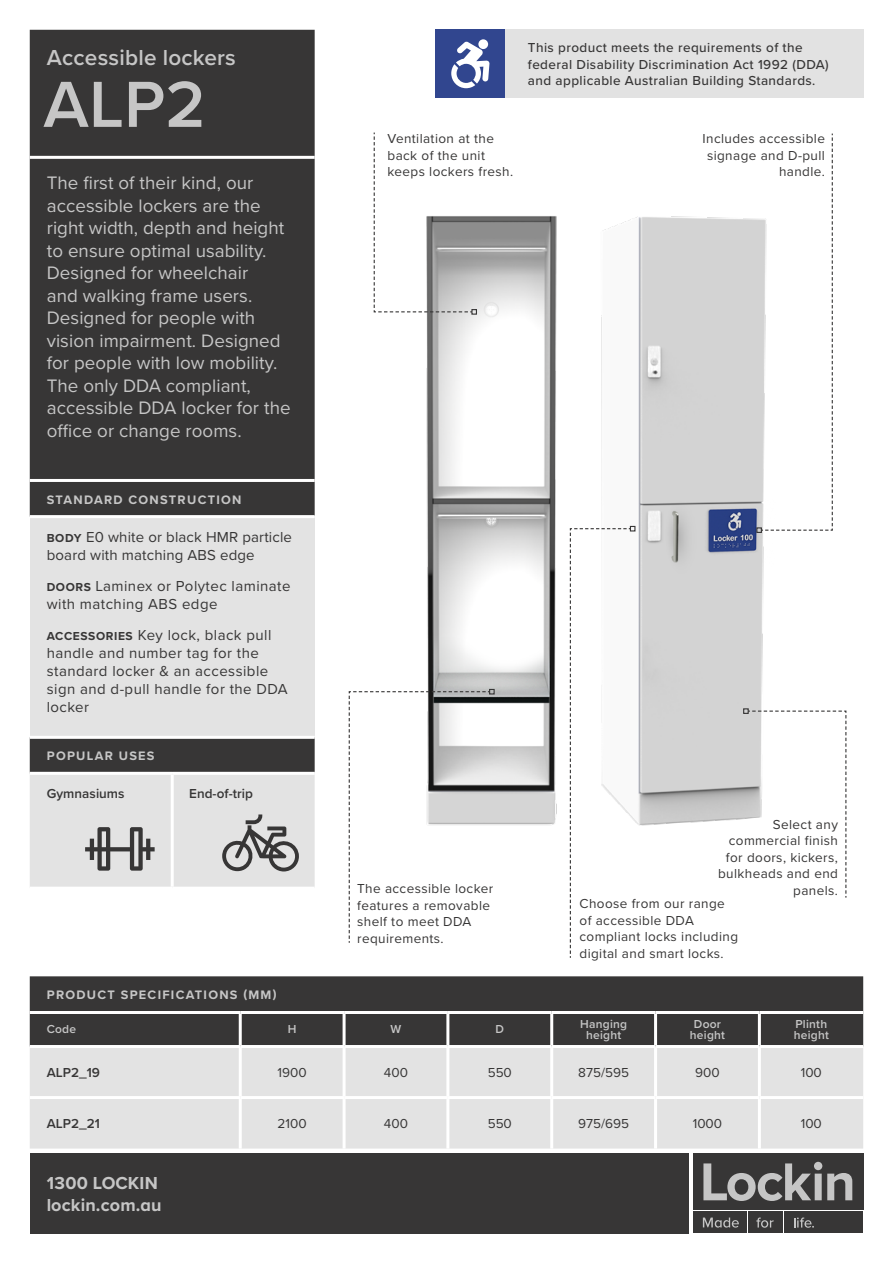
<style>
.page{position:relative;width:893px;height:1263px;background:#fff}
.page>*{position:absolute;margin:0;border:0;box-sizing:border-box;transform-origin:0 0}
.Header_01_5{font:600 67.5px "Proxima Nova";color:#c6c6c6}
.t1{font:600 22.5px "Proxima Nova";letter-spacing:.01em;color:#c6c6c6}
.t2{font:18.75px/22.5px "Proxima Nova";letter-spacing:.005em;color:#c6c6c6}
.t3{font:700 18px/22.5px "Proxima Nova";letter-spacing:.01em;color:#c6c6c6}
.t4{font:15px/18px "Proxima Nova";letter-spacing:.03em;color:#373636}
.t5{font:15px/18px "Proxima Nova";letter-spacing:.01em;color:#373636}
.Designer_notes{font:13.5px/16.5px "Proxima Nova";letter-spacing:.03em;color:#373636}
.t6{font:500 13.5px/16.5px "Proxima Nova";letter-spacing:.03em;color:#373636}
.Body_Text_01{font:600 13.5px "Proxima Nova";letter-spacing:.005em;color:#373636}
.Feature_Header_01{font:700 12.75px "Proxima Nova";letter-spacing:.1em;color:#c6c6c6}
.t7{font:600 12px/11.7px "Proxima Nova";letter-spacing:.02em;color:#c6c6c6;text-align:center}
.s1{font-weight:700;font-size:12px}
</style>
<div class="page">
<img style="left:426px;top:216px;width:338px;height:610px">
<div style="left:30px;top:30px;width:285px;height:742px;background:#373636"></div>
<div style="left:30px;top:517px;width:285px;height:220px;background:#e3e3e3"></div>
<hr style="left:30px;top:156px;width:285px;height:3px;background:#fff">
<hr style="left:30px;top:479px;width:285px;height:3px;background:#fff">
<hr style="left:30px;top:515px;width:285px;height:3px;background:#fff">
<hr style="left:30px;top:736px;width:285px;height:3px;background:#fff">
<div style="left:30px;top:1153px;width:658px;height:80px;background:#373636"></div>
<div style="left:693px;top:1153px;width:170px;height:56px;background:#373636"></div>
<div style="left:693px;top:1212px;width:53px;height:21px;background:#373636"></div>
<div style="left:748px;top:1212px;width:35px;height:21px;background:#373636"></div>
<div style="left:785px;top:1212px;width:78px;height:21px;background:#373636"></div>
<svg style="left:703px;top:1162px;width:149px;height:39px"></svg>
<svg style="left:794px;top:1217px;width:20px;height:11px"></svg>
<svg style="left:756px;top:1217px;width:17px;height:11px"></svg>
<svg style="left:703px;top:1217px;width:36px;height:10px"></svg>
<div style="left:477px;top:30px;width:386px;height:68px;background:#e2e2e2"></div>
<div style="left:435px;top:30px;width:70px;height:68px;background:#31468f"></div>
<svg style="left:478px;top:39px;width:10px;height:10px"></svg>
<svg style="left:451px;top:41px;width:38px;height:47px"></svg>
<div style="left:30px;top:976px;width:833px;height:69px;background:#373636"></div>
<div style="left:242px;top:1014px;width:621px;height:31px;background:#373636"></div>
<div style="left:30px;top:1048px;width:833px;height:100px;background:#e3e3e3"></div>
<hr style="left:30px;top:1011px;width:210px;height:3px;background:#fff">
<hr style="left:240px;top:1011px;width:104px;height:3px;background:#fff">
<hr style="left:239px;top:1014px;width:3px;height:31px;background:#fff">
<hr style="left:344px;top:1011px;width:104px;height:3px;background:#fff">
<hr style="left:343px;top:1014px;width:3px;height:31px;background:#fff">
<hr style="left:448px;top:1011px;width:104px;height:3px;background:#fff">
<hr style="left:446px;top:1014px;width:3px;height:31px;background:#fff">
<hr style="left:552px;top:1011px;width:104px;height:3px;background:#fff">
<hr style="left:550px;top:1014px;width:3px;height:31px;background:#fff">
<hr style="left:656px;top:1011px;width:103px;height:3px;background:#fff">
<hr style="left:654px;top:1014px;width:3px;height:31px;background:#fff">
<hr style="left:759px;top:1011px;width:104px;height:3px;background:#fff">
<hr style="left:758px;top:1014px;width:3px;height:31px;background:#fff">
<hr style="left:239px;top:1048px;width:3px;height:48px;background:#fff">
<hr style="left:343px;top:1048px;width:3px;height:48px;background:#fff">
<hr style="left:446px;top:1048px;width:3px;height:48px;background:#fff">
<hr style="left:550px;top:1048px;width:3px;height:48px;background:#fff">
<hr style="left:654px;top:1048px;width:3px;height:48px;background:#fff">
<hr style="left:758px;top:1048px;width:3px;height:48px;background:#fff">
<hr style="left:30px;top:1096px;width:210px;height:3px;background:#fff">
<hr style="left:240px;top:1096px;width:104px;height:3px;background:#fff">
<hr style="left:239px;top:1099px;width:3px;height:49px;background:#fff">
<hr style="left:344px;top:1096px;width:104px;height:3px;background:#fff">
<hr style="left:343px;top:1099px;width:3px;height:49px;background:#fff">
<hr style="left:448px;top:1096px;width:104px;height:3px;background:#fff">
<hr style="left:446px;top:1099px;width:3px;height:49px;background:#fff">
<hr style="left:552px;top:1096px;width:104px;height:3px;background:#fff">
<hr style="left:550px;top:1099px;width:3px;height:49px;background:#fff">
<hr style="left:656px;top:1096px;width:103px;height:3px;background:#fff">
<hr style="left:654px;top:1099px;width:3px;height:49px;background:#fff">
<hr style="left:759px;top:1096px;width:104px;height:3px;background:#fff">
<hr style="left:758px;top:1099px;width:3px;height:49px;background:#fff">
<svg style="left:348px;top:689px;width:147px;height:254px"></svg>
<svg style="left:373px;top:132px;width:104px;height:183px"></svg>
<svg style="left:756px;top:133px;width:77px;height:400px"></svg>
<svg style="left:569px;top:526px;width:66px;height:432px"></svg>
<svg style="left:30px;top:775px;width:285px;height:112px;background:#d5d5d5"></svg>
<svg style="left:743px;top:708px;width:104px;height:190px"></svg>
<h2 class="t1" style="left:47px;top:40px;width:191px">Accessible lockers</h2>
<p class="Header_01_5" style="left:43px;top:54px;width:164px">ALP2</p>
<p class="t2" style="left:47px;top:171px;width:245px">The first of their kind, our accessible lockers are the right width, depth and height to ensure optimal usability.<br>Designed for wheelchair<br>and walking frame users.<br>Designed for people with vision impairment. Designed for people with low mobility.<br>The only DDA compliant, accessible DDA locker for the office or change rooms.</p>
<p class="Feature_Header_01" style="left:47px;top:490px;width:196px">STANDARD CONSTRUCTION</p>
<p class="t5" style="left:47px;top:528px;width:247px"><span class="s1">BODY</span> E0 white or black HMR particle board with matching ABS edge</p>
<p class="t4" style="left:47px;top:576px;width:245px"><span class="s1">DOORS</span> Laminex or Polytec laminate with matching ABS edge</p>
<p class="t4" style="left:47px;top:625px;width:242px"><span class="s1">ACCESSORIES</span> Key lock, black pull handle and number tag for the standard locker &amp; an accessible sign and d-pull handle for the DDA locker</p>
<p class="Feature_Header_01" style="left:47px;top:747px;width:109px">POPULAR USES</p>
<p class="Body_Text_01" style="left:47px;top:783px;width:79px">Gymnasiums</p>
<p class="Body_Text_01" style="left:189px;top:783px;width:65px">End-of-trip</p>
<p class="t6" style="left:528px;top:39px;width:302px">This product meets the requirements of the federal Disability Discrimination Act 1992 (DDA) and applicable Australian Building Standards.</p>
<p class="Designer_notes" style="left:388px;top:130px;width:127px">Ventilation at the back of the unit keeps lockers fresh.</p>
<p class="Designer_notes" style="left:703px;top:130px;width:124px;text-align:right">Includes accessible signage and D-pull handle.</p>
<p class="Designer_notes" style="left:357px;top:880px;width:138px">The accessible locker features a removable shelf to meet DDA requirements.</p>
<p class="Designer_notes" style="left:718px;top:815px;width:121px;text-align:right">Select any commercial finish for doors, kickers, bulkheads and end panels.</p>
<p class="Designer_notes" style="left:579px;top:895px;width:160px">Choose from our range of accessible DDA compliant locks including digital and smart locks.</p>
<p class="Feature_Header_01" style="left:47px;top:986px;width:231px">PRODUCT SPECIFICATIONS (MM)</p>
<p class="t7" style="left:47px;top:1023px;width:31px">Code</p>
<p class="t7" style="left:288px;top:1023px;width:10px">H</p>
<p class="t7" style="left:391px;top:1023px;width:12px">W</p>
<p class="t7" style="left:496px;top:1023px;width:10px">D</p>
<p class="t7" style="left:580px;top:1017px;width:48px">Hanging height</p>
<p class="t7" style="left:690px;top:1017px;width:37px">Door height</p>
<p class="t7" style="left:794px;top:1017px;width:37px;text-align:left">Plinth height</p>
<p class="Body_Text_01" style="left:47px;top:1063px;width:55px">ALP2_19</p>
<p class="Designer_notes" style="left:278px;top:1064px;width:31px">1900</p>
<p class="Designer_notes" style="left:384px;top:1064px;width:26px">400</p>
<p class="Designer_notes" style="left:488px;top:1064px;width:26px">550</p>
<p class="Designer_notes" style="left:578px;top:1064px;width:52px">875/595</p>
<p class="Designer_notes" style="left:695px;top:1064px;width:26px">900</p>
<p class="Designer_notes" style="left:801px;top:1064px;width:23px">100</p>
<p class="Body_Text_01" style="left:47px;top:1114px;width:55px">ALP2_21</p>
<p class="Designer_notes" style="left:278px;top:1115px;width:31px">2100</p>
<p class="Designer_notes" style="left:384px;top:1115px;width:26px">400</p>
<p class="Designer_notes" style="left:488px;top:1115px;width:26px">550</p>
<p class="Designer_notes" style="left:578px;top:1115px;width:52px">975/695</p>
<p class="Designer_notes" style="left:693px;top:1115px;width:31px">1000</p>
<p class="Designer_notes" style="left:801px;top:1115px;width:23px">100</p>
<h3 class="t3" style="left:47px;top:1171px;width:116px">1300 LOCKIN lockin.com.au</h3>
</div>
